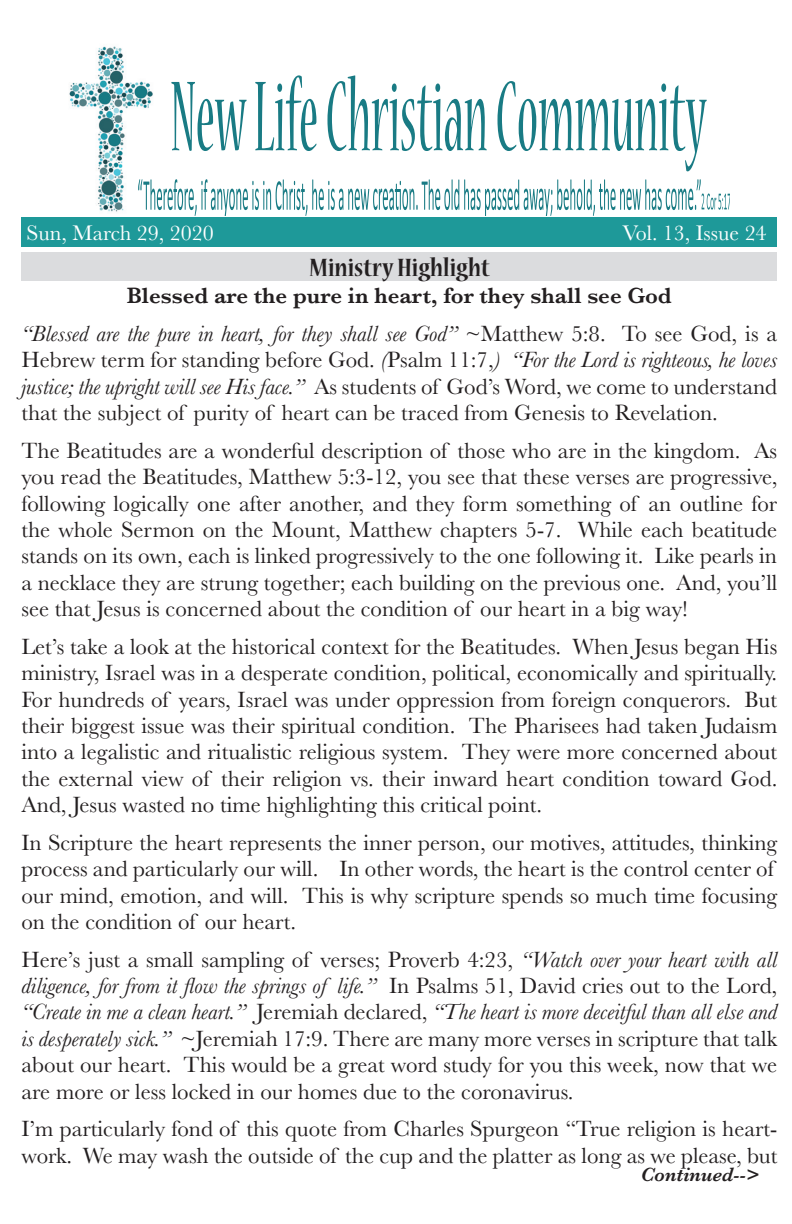
<style>
.page{position:relative;width:792px;height:1224px;background:#fff}
.page>*{position:absolute;margin:0;border:0;box-sizing:border-box;transform-origin:0 0}
.t1{font:700 condensed 27.8px "Nueva Std";color:#231f20}
.t2{font:23px/26.4px "Baskerville";color:#231f20;text-align:justify}
.t3{font:italic 23px/37.8px "Baskerville";color:#231f20;text-align:center}
.t4{font:22px "Baskerville";color:#fff}
.t5{font:italic 600 20px "Baskerville";color:#231f20}
.s1{font-weight:600;font-style:normal}
.s2{font-style:normal}
.s3{font-style:italic}
</style>
<div class="page">
<img style="left:69px;top:46px;width:84px;height:166px">
<svg style="left:171px;top:82px;width:76px;height:69px"></svg>
<svg style="left:255px;top:75px;width:61px;height:76px"></svg>
<svg style="left:327px;top:75px;width:160px;height:76px"></svg>
<svg style="left:498px;top:81px;width:209px;height:90px"></svg>
<svg style="left:138px;top:179px;width:592px;height:37px"></svg>
<div style="left:21px;top:252px;width:756px;height:28px;background:#dbdcde"></div>
<div style="left:21px;top:217px;width:755px;height:29px;background:#1e9999"></div>
<p class="t4" style="left:27px;top:219px;width:189px">Sun, March 29, 2020</p>
<p class="t4" style="left:622px;top:219px;width:146px">Vol. 13, Issue 24</p>
<p class="t1" style="left:310px;top:255px;width:182px">Ministry Highlight</p>
<p class="t3" style="left:21px;top:277px;width:757px"><span class="s1">Blessed are the pure in heart, for they shall see God<br></span>“Blessed are the pure in heart, for they shall see God” <span class="s2">~Matthew 5:8. To see God, is a</span></p>
<p class="t2" style="left:21px;top:347px;width:757px">Hebrew term for standing before God. <span class="s3">(</span>Psalm 11:7,<span class="s3">) “For the Lord is righteous, he loves justice; the upright will see His face.”</span> As students of God’s Word, we come to understand that the subject of purity of heart can be traced from Genesis to Revelation.</p>
<p class="t2" style="left:21px;top:438px;width:758px">The Beatitudes are a wonderful description of those who are in the kingdom. As you read the Beatitudes, Matthew 5:3-12, you see that these verses are progressive, following logically one after another, and they form something of an outline for the whole Sermon on the Mount, Matthew chapters 5-7. While each beatitude stands on its own, each is linked progressively to the one following it. Like pearls in a necklace they are strung together; each building on the previous one. And, you’ll see that Jesus is concerned about the condition of our heart in a big way!</p>
<p class="t2" style="left:21px;top:634px;width:758px">Let’s take a look at the historical context for the Beatitudes. When Jesus began His ministry, Israel was in a desperate condition, political, economically and spiritually.<br>For hundreds of years, Israel was under oppression from foreign conquerors. But their biggest issue was their spiritual condition. The Pharisees had taken Judaism into a legalistic and ritualistic religious system. They were more concerned about the external view of their religion vs. their inward heart condition toward God.<br>And, Jesus wasted no time highlighting this critical point.</p>
<p class="t2" style="left:21px;top:830px;width:757px;text-align:left">In Scripture the heart represents the inner person, our motives, attitudes, thinking process and particularly our will. In other words, the heart is the control center of our mind, emotion, and will. This is why scripture spends so much time focusing on the condition of our heart.</p>
<p class="t2" style="left:21px;top:946px;width:758px">Here’s just a small sampling of verses; Proverb 4:23, <span class="s3">“Watch over your heart with all diligence, for from it flow the springs of life.”</span> In Psalms 51, David cries out to the Lord, <span class="s3">“Create in me a clean heart.”</span> Jeremiah declared, <span class="s3">“The heart is more deceitful than all else and is desperately sick.”</span> ~Jeremiah 17:9. There are many more verses in scripture that talk about our heart. This would be a great word study for you this week, now that we are more or less locked in our homes due to the coronavirus.</p>
<p class="t2" style="left:21px;top:1116px;width:758px">I’m particularly fond of this quote from Charles Spurgeon “True religion is heart&shy;work. We may wash the outside of the cup and the platter as long as we please, but</p>
<p class="t5" style="left:641px;top:1160px;width:120px">Continued--&gt;</p>
</div>
